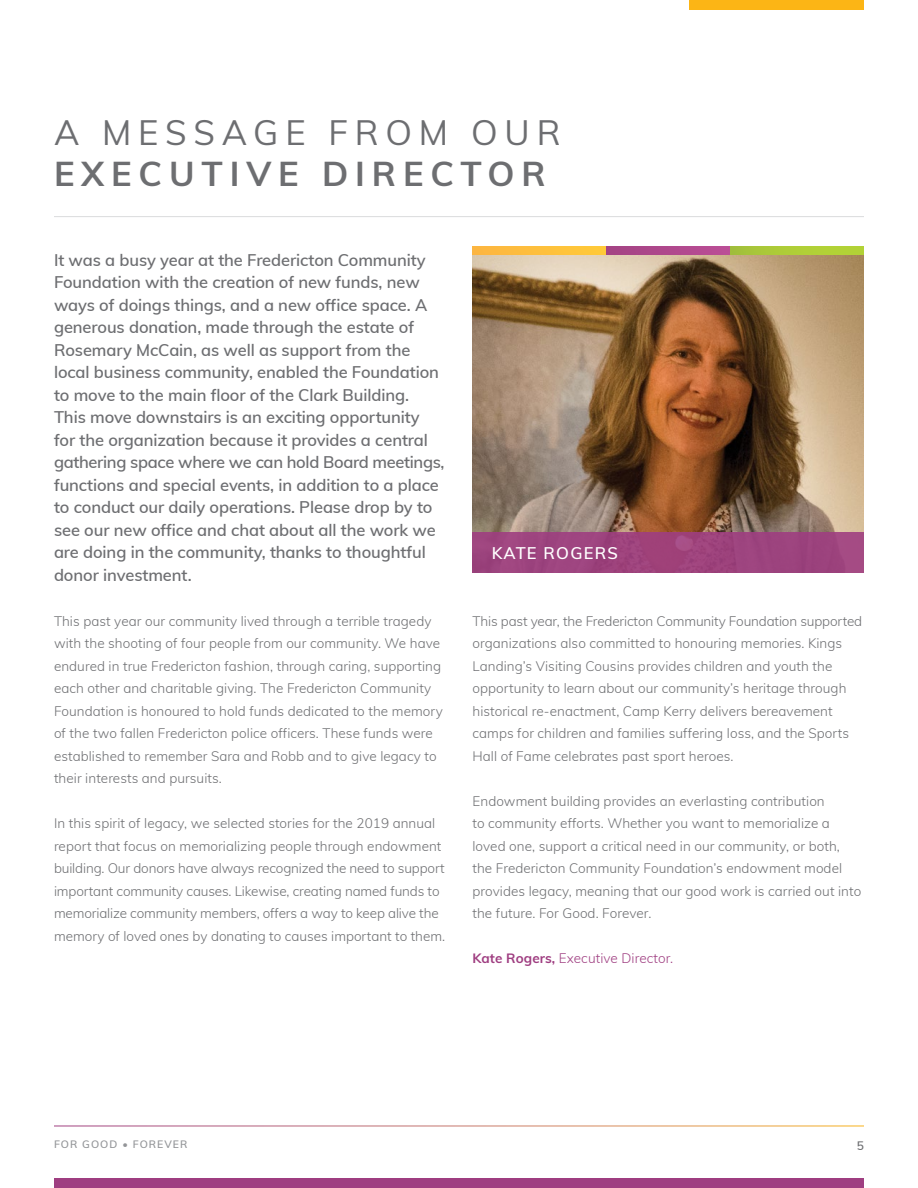
<style>
.page{position:relative;width:918px;height:1188px;background:#fff}
.page>*{position:absolute;margin:0;border:0;box-sizing:border-box;transform-origin:0 0}
.t1{font:700 34.5px "Muli";letter-spacing:.2em;color:#6d6e71}
.t2{font:34.5px "Muli";letter-spacing:.2em;color:#6d6e71}
.t3{font:600 16.5px/22.5px "Muli";letter-spacing:-.005em;color:#6d6e71}
.t4{font:600 16.5px "Muli";letter-spacing:.075em;color:#fff}
.t5{font:300 13.5px/22.5px "Muli";letter-spacing:.005em;color:#6d6e71}
.t6{font:300 13.5px "Muli";letter-spacing:.005em;color:#9f3e81}
.t7{font:600 12px "Muli";color:#6d6e71}
.t8{font:600 10.5px "Muli";letter-spacing:.1em;color:#939598}
.s1{font-weight:700}
</style>
<div class="page">
<div style="left:54px;top:1178px;width:810px;height:10px;background:#9f3e81"></div>
<div style="left:690px;top:0;width:174px;height:10px;background:#fcb515"></div>
<hr style="left:54px;top:216px;width:810px;height:1px;background:#dedfe0">
<img style="left:472px;top:255px;width:392px;height:278px">
<div style="left:472px;top:533px;width:392px;height:40px;background:#9f3e81"></div>
<div style="left:606px;top:247px;width:125px;height:8px;background:#af488c"></div>
<div style="left:472px;top:247px;width:134px;height:8px;background:#febf3d"></div>
<svg style="left:731px;top:247px;width:133px;height:8px"></svg>
<h1 class="t2" style="left:54px;top:107px;width:508px">A MESSAGE FROM OUR</h1>
<h1 class="t1" style="left:54px;top:149px;width:493px">EXECUTIVE DIRECTOR</h1>
<p class="t3" style="left:54px;top:248px;width:392px">It was a busy year at the Fredericton Community Foundation with the creation of new funds, new ways of doings things, and a new office space. A generous donation, made through the estate of Rosemary McCain, as well as support from the local business community, enabled the Foundation to move to the main floor of the Clark Building.<br>This move downstairs is an exciting opportunity for the organization because it provides a central gathering space where we can hold Board meetings, functions and special events, in addition to a place to conduct our daily operations. Please drop by to see our new office and chat about all the work we are doing in the community, thanks to thoughtful donor investment.</p>
<p class="t5" style="left:54px;top:609px;width:390px">This past year our community lived through a terrible tragedy with the shooting of four people from our community. We have endured in true Fredericton fashion, through caring, supporting each other and charitable giving. The Fredericton Community Foundation is honoured to hold funds dedicated to the memory of the two fallen Fredericton police officers. These funds were established to remember Sara and Robb and to give legacy to their interests and pursuits.</p>
<p class="t5" style="left:54px;top:811px;width:393px">In this spirit of legacy, we selected stories for the 2019 annual report that focus on memorializing people through endowment building. Our donors have always recognized the need to support important community causes. Likewise, creating named funds to memorialize community members, offers a way to keep alive the memory of loved ones by donating to causes important to them.</p>
<p class="t4" style="left:492px;top:541px;width:127px">KATE ROGERS</p>
<p class="t5" style="left:472px;top:609px;width:391px">This past year, the Fredericton Community Foundation supported organizations also committed to honouring memories. Kings Landing’s Visiting Cousins provides children and youth the opportunity to learn about our community’s heritage through historical re-enactment, Camp Kerry delivers bereavement camps for children and families suffering loss, and the Sports Hall of Fame celebrates past sport heroes.</p>
<p class="t5" style="left:472px;top:789px;width:390px">Endowment building provides an everlasting contribution<br>to community efforts. Whether you want to memorialize a loved one, support a critical need in our community, or both, the Fredericton Community Foundation’s endowment model provides legacy, meaning that our good work is carried out into the future. For Good. Forever.</p>
<p class="t6" style="left:472px;top:948px;width:202px"><span class="s1">Kate Rogers,</span> Executive Director.</p>
<p class="t8" style="left:54px;top:1137px;width:135px">FOR GOOD • FOREVER</p>
<p class="t7" style="left:857px;top:1137px;width:9px">5</p>
</div>
